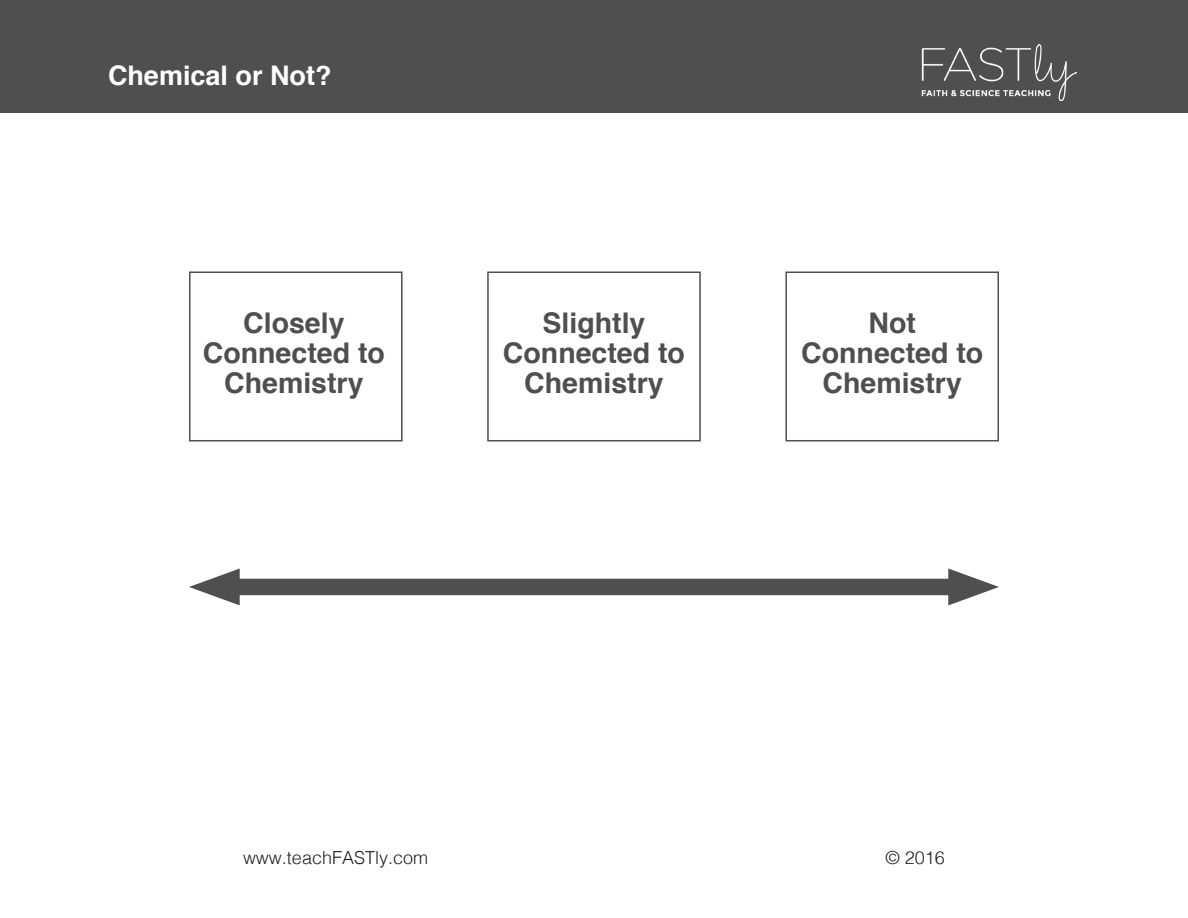
<style>
.page{position:relative;width:1188px;height:918px;background:#fff}
.page>*{position:absolute;margin:0;border:0;box-sizing:border-box;transform-origin:0 0}
.t1{font:700 28.5px/30px "Helvetica";color:#504f4f;text-align:center}
.t2{font:700 27px "Helvetica";color:#fff}
.t3{font:300 18px "Helvetica";color:#231f20}
</style>
<div class="page">
<div style="left:189px;top:272px;width:214px;height:169px;border:2px solid #504f4f"></div>
<div style="left:0;top:0;width:1188px;height:112px;background:#504f4f"></div>
<img style="left:922px;top:45px;width:154px;height:56px">
<div style="left:487px;top:272px;width:214px;height:169px;border:2px solid #504f4f"></div>
<div style="left:785px;top:272px;width:214px;height:169px;border:2px solid #504f4f"></div>
<div style="left:219px;top:579px;width:750px;height:16px;background:#504f4f"></div>
<svg style="left:189px;top:568px;width:51px;height:37px"></svg>
<svg style="left:948px;top:568px;width:51px;height:37px"></svg>
<p class="t2" style="left:108px;top:54px;width:225px">Chemical or Not?</p>
<p class="t1" style="left:203px;top:308px;width:184px">Closely<br>Connected to<br>Chemistry</p>
<p class="t1" style="left:503px;top:308px;width:184px">Slightly<br>Connected to<br>Chemistry</p>
<p class="t1" style="left:801px;top:308px;width:184px">Not<br>Connected to<br>Chemistry</p>
<p class="t3" style="left:243px;top:842px;width:187px">www.teachFASTly.com</p>
<p class="t3" style="left:886px;top:842px;width:61px">© 2016</p>
</div>
